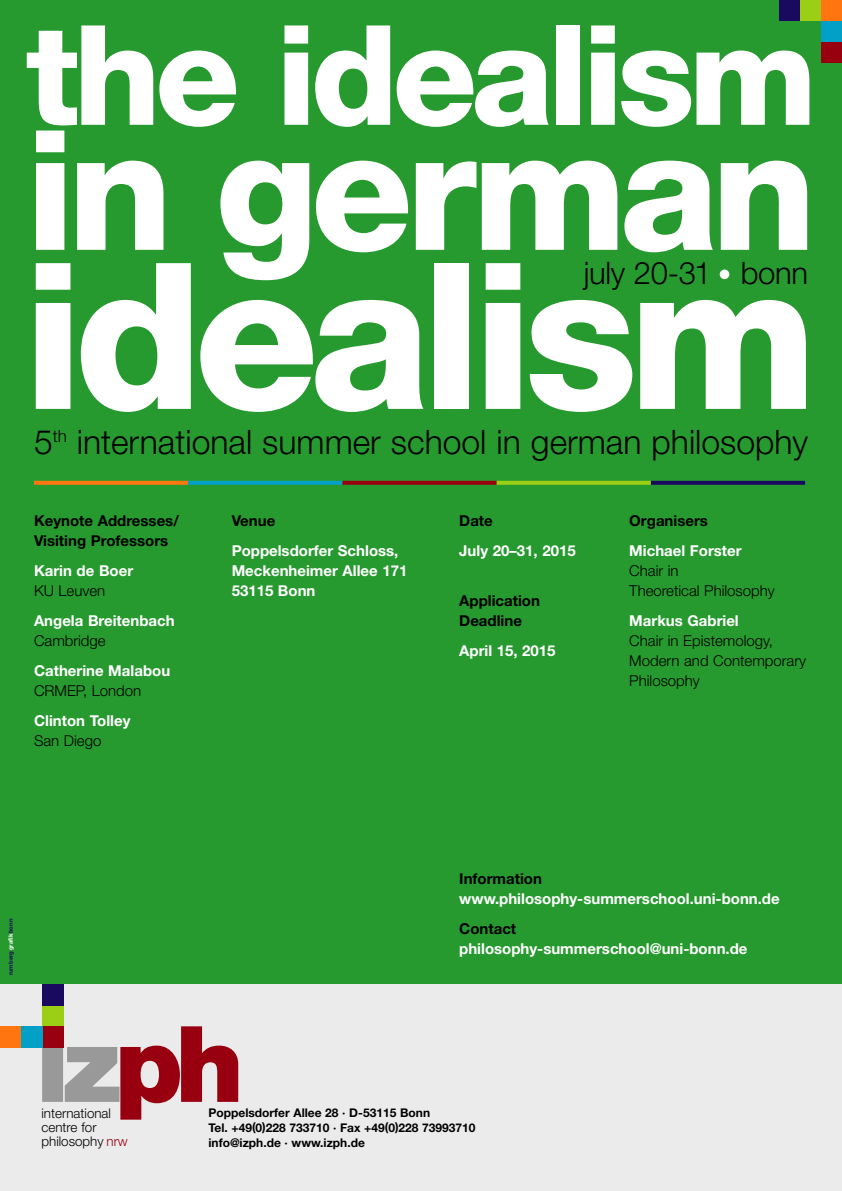
<style>
.page{position:relative;width:842px;height:1191px;background:#fff}
.page>*{position:absolute;margin:0;border:0;box-sizing:border-box;transform-origin:0 0}
.t1{font:800 204px "Helvetica Neue";letter-spacing:-.045em;color:#fff}
.t2{font:800 167px "Helvetica Neue";letter-spacing:-.045em;color:#fff}
.t3{font:800 139px "Helvetica Neue";letter-spacing:-.045em;color:#fff}
.t4{font:900 105.8px "Helvetica Neue";color:#999}
.t5{font:300 82px "Helvetica Neue";color:#fff}
.t6{font:300 33.7px "Helvetica Neue";color:#000}
.t7{font:300 31px "Helvetica Neue";letter-spacing:-.01em;color:#000}
.t8{font:700 15px/20px "Helvetica Neue";color:#fff}
.t9{font:300 15px/20px "Helvetica Neue";color:#000}
.t10{font:700 15px/20px "Helvetica Neue";color:#000}
.t11{font:300 13.4px/13.9px "Helvetica Neue";color:#000}
.t12{font:700 12px/14.9px "Helvetica Neue";color:#000}
.t13{font:700 6px "Helvetica Neue";color:#19095f}
.s1{color:#fff}
.s2{color:#99000f}
</style>
<div class="page">
<div style="left:0;top:984px;width:842px;height:207px;background:#ebebeb"></div>
<div style="left:0;top:0;width:842px;height:984px;background:#279a2f"></div>
<div style="left:42px;top:1005px;width:21px;height:21px;background:#9acf16"></div>
<div style="left:42px;top:1026px;width:21px;height:21px;background:#99000f"></div>
<div style="left:0;top:1026px;width:21px;height:21px;background:#ff750f"></div>
<div style="left:21px;top:1026px;width:21px;height:21px;background:#02a0c6"></div>
<div style="left:42px;top:984px;width:21px;height:21px;background:#19095f"></div>
<div style="left:800px;top:0;width:21px;height:21px;background:#9acf16"></div>
<div style="left:821px;top:0;width:21px;height:21px;background:#ff750f"></div>
<div style="left:821px;top:42px;width:21px;height:21px;background:#99000f"></div>
<div style="left:821px;top:21px;width:21px;height:21px;background:#02a0c6"></div>
<div style="left:779px;top:0;width:21px;height:21px;background:#19095f"></div>
<svg style="left:34px;top:481px;width:154px;height:4px"></svg>
<svg style="left:188px;top:481px;width:154px;height:4px"></svg>
<svg style="left:342px;top:481px;width:155px;height:4px"></svg>
<svg style="left:497px;top:481px;width:154px;height:4px"></svg>
<svg style="left:651px;top:481px;width:154px;height:4px"></svg>
<h3 class="t3" style="left:26px;top:25px;width:793px">the idealism</h3>
<h2 class="t2" style="left:26px;top:131px;width:792px">in german</h2>
<h3 class="t7" style="left:584px;top:262px;width:129px">july 20-31</h3>
<h3 class="t5" style="left:713px;top:242px;width:24px">·</h3>
<h3 class="t7" style="left:741px;top:262px;width:69px">bonn</h3>
<h1 class="t1" style="left:23px;top:263px;width:796px">idealism</h1>
<h3 class="t6" style="left:34px;top:430px;width:776px">5<sup>th</sup> international summer school in german philosophy</h3>
<p class="t10" style="left:34px;top:511px;width:146px">Keynote Addresses/<br>Visiting Professors</p>
<p class="t8" style="left:34px;top:561px;width:101px">Karin de Boer</p>
<p class="t9" style="left:34px;top:582px;width:73px">KU Leuven</p>
<p class="t8" style="left:34px;top:611px;width:142px">Angela Breitenbach</p>
<p class="t9" style="left:34px;top:632px;width:73px">Cambridge</p>
<p class="t8" style="left:34px;top:661px;width:138px">Catherine Malabou</p>
<p class="t9" style="left:34px;top:682px;width:109px">CRMEP, London</p>
<p class="t8" style="left:34px;top:711px;width:98px">Clinton Tolley</p>
<p class="t9" style="left:34px;top:732px;width:69px">San Diego</p>
<p class="t10" style="left:232px;top:511px;width:45px">Venue</p>
<p class="t8" style="left:232px;top:541px;width:177px">Poppelsdorfer Schloss,<br>Meckenheimer Allee 171<br>53115 Bonn</p>
<p class="t10" style="left:459px;top:511px;width:35px">Date</p>
<p class="t8" style="left:459px;top:541px;width:118px">July 20–31, 2015</p>
<p class="t10" style="left:459px;top:591px;width:82px">Application<br>Deadline</p>
<p class="t8" style="left:459px;top:641px;width:98px">April 15, 2015</p>
<p class="t10" style="left:629px;top:511px;width:80px">Organisers</p>
<p class="t8" style="left:629px;top:541px;width:114px">Michael Forster</p>
<p class="t9" style="left:629px;top:562px;width:147px">Chair in<br>Theoretical Philosophy</p>
<p class="t8" style="left:629px;top:611px;width:111px">Markus Gabriel</p>
<p class="t9" style="left:629px;top:632px;width:178px">Chair in Epistemology,<br>Modern and Contemporary<br>Philosophy</p>
<p class="t13" style="left:9px;top:975px;width:58px;rotate:-90deg">rumberg<span class="s1">grafik</span>bonn</p>
<p class="t10" style="left:459px;top:870px;width:84px">Information</p>
<p class="t8" style="left:459px;top:890px;width:322px">www.philosophy-summerschool.uni-bonn.de</p>
<p class="t10" style="left:459px;top:920px;width:58px">Contact</p>
<p class="t8" style="left:459px;top:940px;width:290px">philosophy-summerschool@uni-bonn.de</p>
<h3 class="t4" style="left:36px;top:1026px;width:209px">iz<span class="s2">ph</span></h3>
<p class="t11" style="left:41px;top:1107px;width:88px">international centre for philosophy <span class="s2">nrw</span></p>
<p class="t12" style="left:208px;top:1106px;width:269px">Poppelsdorfer Allee 28 · D-53115 Bonn<br>Tel. +49(0)228 733710 · Fax +49(0)228 73993710 info@izph.de · www.izph.de</p>
</div>
